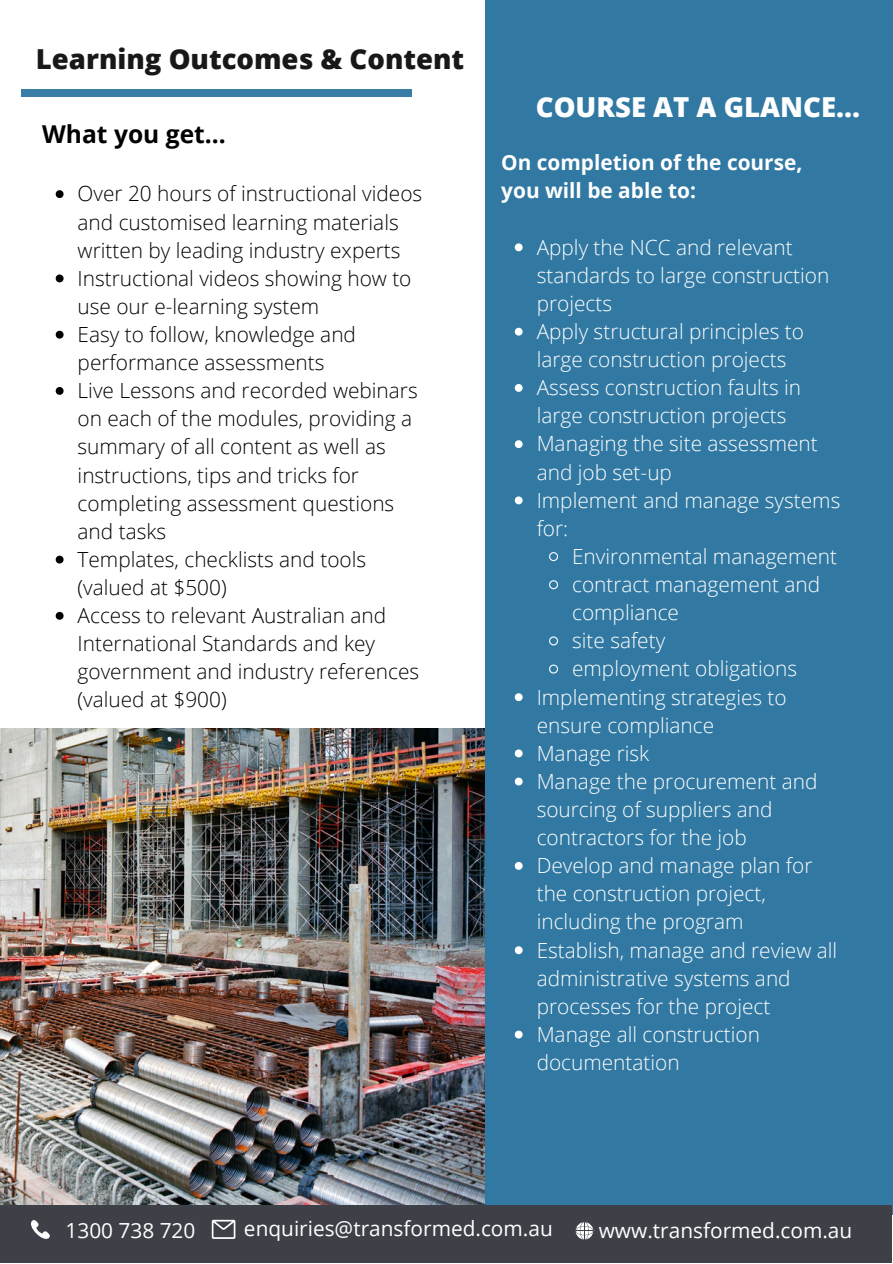
<style>
.page{position:relative;width:893px;height:1264px;background:#fff}
.page>*{position:absolute;margin:0;border:0;box-sizing:border-box;transform-origin:0 0}
.t1{font:800 27.6px "Open Sans";color:#191818}
.t2{font:800 27.6px "Open Sans";color:#fff}
.t3{font:700 24.6px "Open Sans";color:#000}
.t4{font:300 20.85px/28px "Open Sans";color:#fff}
.t5{font:300 20.85px/28px "Open Sans";color:#000}
.t6{font:20.85px "Open Sans";color:#fff}
.t7{font:700 20.85px "Open Sans";color:#fff}
</style>
<div class="page">
<img style="left:0;top:728px;width:485px;height:477px">
<div style="left:485px;top:0;width:407px;height:1214px;background:#3179a2"></div>
<div style="left:0;top:1205px;width:892px;height:57px;background:#3e4048"></div>
<svg style="left:31px;top:1220px;width:19px;height:19px"></svg>
<svg style="left:212px;top:1219px;width:24px;height:19px"></svg>
<svg style="left:575px;top:1222px;width:18px;height:17px"></svg>
<div style="left:21px;top:89px;width:390px;height:8px;background:#397ea6"></div>
<svg style="left:514px;top:243px;width:8px;height:8px"></svg>
<svg style="left:514px;top:328px;width:8px;height:7px"></svg>
<svg style="left:514px;top:384px;width:8px;height:8px"></svg>
<svg style="left:514px;top:440px;width:8px;height:8px"></svg>
<svg style="left:514px;top:496px;width:8px;height:8px"></svg>
<svg style="left:549px;top:552px;width:9px;height:10px"></svg>
<svg style="left:549px;top:580px;width:9px;height:10px"></svg>
<svg style="left:549px;top:636px;width:9px;height:10px"></svg>
<svg style="left:549px;top:664px;width:9px;height:10px"></svg>
<svg style="left:514px;top:693px;width:8px;height:8px"></svg>
<svg style="left:514px;top:749px;width:8px;height:8px"></svg>
<svg style="left:514px;top:777px;width:8px;height:8px"></svg>
<svg style="left:514px;top:862px;width:8px;height:7px"></svg>
<svg style="left:514px;top:946px;width:8px;height:8px"></svg>
<svg style="left:514px;top:1030px;width:8px;height:8px"></svg>
<svg style="left:56px;top:190px;width:8px;height:8px"></svg>
<svg style="left:56px;top:274px;width:8px;height:8px"></svg>
<svg style="left:56px;top:331px;width:8px;height:7px"></svg>
<svg style="left:56px;top:387px;width:8px;height:8px"></svg>
<svg style="left:56px;top:555px;width:8px;height:8px"></svg>
<svg style="left:56px;top:612px;width:8px;height:7px"></svg>
<h1 class="t1" style="left:36px;top:40px;width:430px">Learning Outcomes &amp; Content</h1>
<p class="t3" style="left:42px;top:117px;width:185px">What you get...</p>
<h1 class="t2" style="left:536px;top:88px;width:325px">COURSE AT A GLANCE...</h1>
<p class="t7" style="left:501px;top:148px;width:303px">On completion of the course,</p>
<p class="t5" style="left:78px;top:179px;width:346px">Over 20 hours of instructional videos</p>
<p class="t7" style="left:501px;top:176px;width:196px">you will be able to:</p>
<p class="t5" style="left:78px;top:207px;width:343px">and customised learning materials written by leading industry experts<br>Instructional videos showing how to use our e-learning system<br>Easy to follow, knowledge and performance assessments<br>Live Lessons and recorded webinars on each of the modules, providing a summary of all content as well as instructions, tips and tricks for completing assessment questions and tasks<br>Templates, checklists and tools (valued at $500)<br>Access to relevant Australian and<br>International Standards and key government and industry references (valued at $900)</p>
<p class="t4" style="left:536px;top:232px;width:305px">Apply the NCC and relevant standards to large construction projects<br>Apply structural principles to large construction projects<br>Assess construction faults in large construction projects<br>Managing the site assessment and job set-up<br>Implement and manage systems for:</p>
<p class="t4" style="left:572px;top:542px;width:266px">Environmental management</p>
<p class="t4" style="left:572px;top:570px;width:249px">contract management and</p>
<p class="t4" style="left:572px;top:598px;width:108px">compliance</p>
<p class="t4" style="left:572px;top:626px;width:95px">site safety</p>
<p class="t4" style="left:572px;top:654px;width:226px">employment obligations</p>
<p class="t4" style="left:536px;top:682px;width:251px">Implementing strategies to</p>
<p class="t4" style="left:536px;top:710px;width:179px">ensure compliance</p>
<p class="t4" style="left:536px;top:738px;width:114px">Manage risk</p>
<p class="t4" style="left:536px;top:766px;width:282px">Manage the procurement and</p>
<p class="t4" style="left:536px;top:794px;width:237px">sourcing of suppliers and</p>
<p class="t4" style="left:536px;top:823px;width:212px">contractors for the job</p>
<p class="t4" style="left:536px;top:851px;width:277px">Develop and manage plan for</p>
<p class="t4" style="left:536px;top:879px;width:231px">the construction project,</p>
<p class="t4" style="left:536px;top:907px;width:208px">including the program</p>
<p class="t4" style="left:536px;top:935px;width:302px">Establish, manage and review all</p>
<p class="t4" style="left:536px;top:963px;width:255px">administrative systems and</p>
<p class="t4" style="left:536px;top:991px;width:235px">processes for the project</p>
<p class="t4" style="left:536px;top:1019px;width:225px">Manage all construction</p>
<p class="t4" style="left:536px;top:1047px;width:144px">documentation</p>
<p class="t6" style="left:78px;top:1202px;width:131px">1300 738 720</p>
<p class="t6" style="left:66px;top:1215px;width:131px">1300 738 720</p>
<p class="t6" style="left:244px;top:1213px;width:310px">enquiries@transformed.com.au</p>
<p class="t6" style="left:598px;top:1215px;width:255px">www.transformed.com.au</p>
</div>
